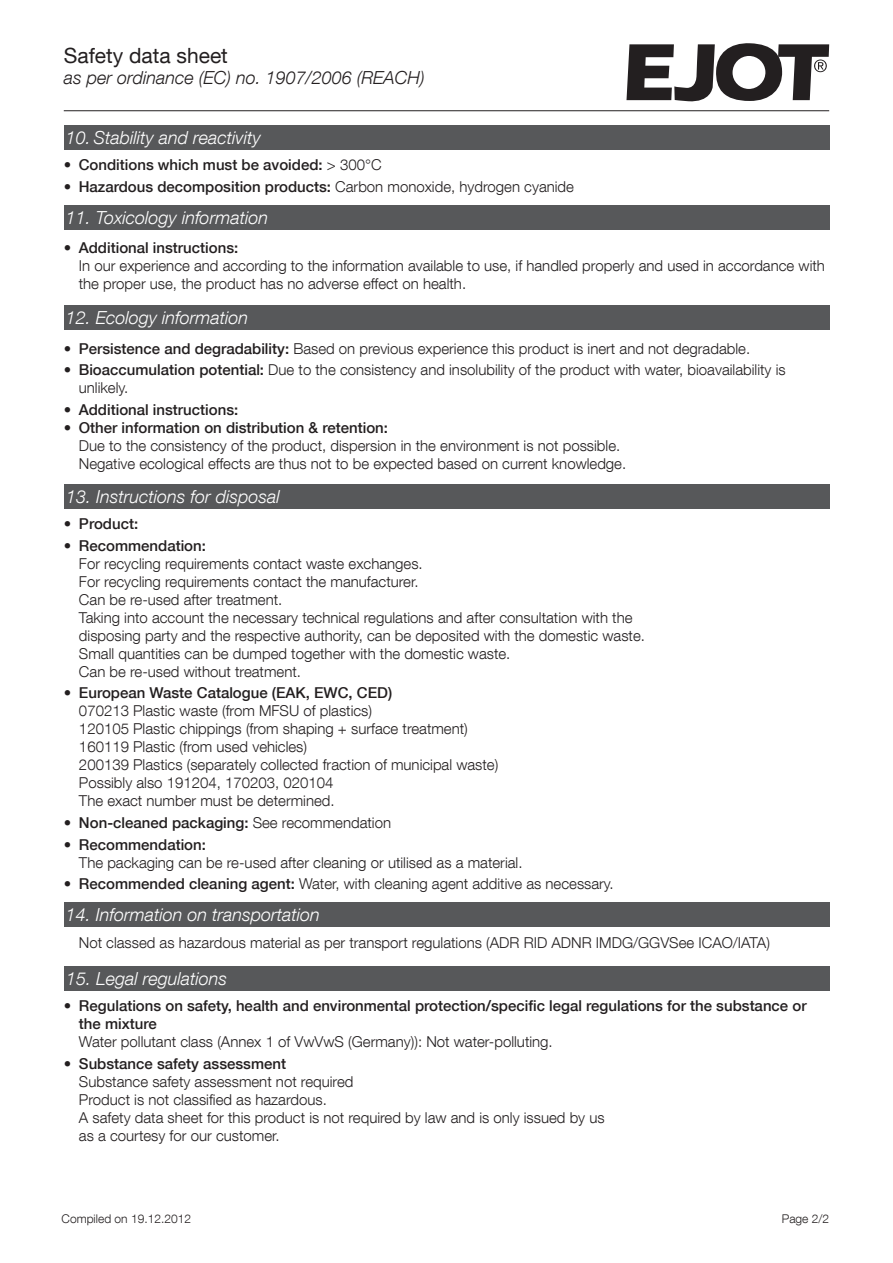
<style>
.page{position:relative;width:893px;height:1263px;background:#fff}
.page>*{position:absolute;margin:0;border:0;box-sizing:border-box;transform-origin:0 0}
.t1{font:21px "Helvetica Neue LT Com";color:#231f20}
.t2{font:italic 300 18px "Helvetica Neue LT Com";color:#fff}
.t3{font:italic 300 18px "Helvetica Neue LT Com";color:#231f20}
.t4{font:300 15px/18px "Helvetica Neue LT Com";color:#231f20}
.t5{font:500 15px/18px "Helvetica Neue LT Com";color:#231f20}
.t6{font:300 12px "Helvetica Neue LT Com";color:#231f20}
.s1{font-weight:100;font-stretch:condensed}
.s2{font-weight:300}
.s3{font-weight:500}
</style>
<div class="page">
<hr style="left:64px;top:110px;width:765px;height:1px;background:#231f20">
<svg style="left:626px;top:43px;width:203px;height:58px"></svg>
<div style="left:64px;top:125px;width:765px;height:24px;background:#57585a"></div>
<div style="left:64px;top:205px;width:765px;height:25px;background:#57585a"></div>
<div style="left:64px;top:305px;width:765px;height:25px;background:#57585a"></div>
<div style="left:64px;top:484px;width:765px;height:25px;background:#57585a"></div>
<div style="left:64px;top:902px;width:765px;height:24px;background:#57585a"></div>
<div style="left:64px;top:966px;width:765px;height:24px;background:#57585a"></div>
<h1 class="t1" style="left:64px;top:48px;width:166px">Safety data sheet</h1>
<p class="t3" style="left:64px;top:71px;width:363px">as per ordinance (EC) no. 1907/2006 (REACH)</p>
<p class="t2" style="left:66px;top:131px;width:196px">10. Stability and reactivity</p>
<p class="t5" style="left:64px;top:157px;width:319px"><span class="s1">•</span> Conditions which must be avoided: <span class="s2">&gt; 300°C</span></p>
<p class="t5" style="left:64px;top:177px;width:512px"><span class="s1">•</span> Hazardous decomposition products: <span class="s2">Carbon monoxide, hydrogen cyanide</span></p>
<p class="t2" style="left:66px;top:207px;width:204px">11. Toxicology information</p>
<p class="t4" style="left:79px;top:240px;width:748px;text-indent:-15px"><span class="s1">•</span> <span class="s3">Additional instructions:<br></span>In our experience and according to the information available to use, if handled properly and used in accordance with the proper use, the product has no adverse effect on health.</p>
<p class="t2" style="left:66px;top:307px;width:184px">12. Ecology information</p>
<p class="t4" style="left:64px;top:341px;width:688px"><span class="s1">•</span> <span class="s3">Persistence and degradability:</span> Based on previous experience this product is inert and not degradable.</p>
<p class="t4" style="left:79px;top:362px;width:708px;text-indent:-15px"><span class="s1">•</span> <span class="s3">Bioaccumulation potential:</span> Due to the consistency and insolubility of the product with water, bioavailability is unlikely.</p>
<p class="t5" style="left:64px;top:402px;width:176px"><span class="s1">•</span> Additional instructions:</p>
<p class="t5" style="left:64px;top:418px;width:326px">• Other information on distribution &amp; retention:</p>
<p class="t4" style="left:79px;top:438px;width:549px">Due to the consistency of the product, dispersion in the environment is not possible.<br>Negative ecological effects are thus not to be expected based on current knowledge.</p>
<p class="t2" style="left:66px;top:485px;width:215px">13. Instructions for disposal</p>
<p class="t5" style="left:64px;top:516px;width:76px"><span class="s1">•</span> Product:</p>
<p class="t4" style="left:79px;top:538px;width:567px;text-indent:-15px"><span class="s1">•</span> <span class="s3">Recommendation:<br></span>For recycling requirements contact waste exchanges.<br>For recycling requirements contact the manufacturer.<br>Can be re-used after treatment.<br>Taking into account the necessary technical regulations and after consultation with the disposing party and the respective authority, can be deposited with the domestic waste.<br>Small quantities can be dumped together with the domestic waste.<br>Can be re-used without treatment.</p>
<p class="t4" style="left:79px;top:685px;width:421px;text-indent:-15px"><span class="s1">•</span> <span class="s3">European Waste Catalogue (EAK, EWC, CED)<br></span>070213 Plastic waste (from MFSU of plastics)<br>120105 Plastic chippings (from shaping + surface treatment)<br>160119 Plastic (from used vehicles)<br>200139 Plastics (separately collected fraction of municipal waste)<br>Possibly also 191204, 170203, 020104<br>The exact number must be determined.</p>
<p class="t5" style="left:64px;top:815px;width:329px"><span class="s1">•</span> Non-cleaned packaging: <span class="s2">See recommendation</span></p>
<p class="t4" style="left:79px;top:837px;width:445px;text-indent:-15px"><span class="s1">•</span> <span class="s3">Recommendation:<br></span>The packaging can be re-used after cleaning or utilised as a material.</p>
<p class="t4" style="left:64px;top:876px;width:551px"><span class="s1">•</span> <span class="s3">Recommended cleaning agent:</span> Water, with cleaning agent additive as necessary.</p>
<p class="t2" style="left:66px;top:907px;width:256px">14. Information on transportation</p>
<p class="t4" style="left:79px;top:935px;width:693px">Not classed as hazardous material as per transport regulations (ADR RID ADNR IMDG/GGVSee ICAO/IATA)</p>
<p class="t2" style="left:66px;top:967px;width:163px">15. Legal regulations</p>
<p class="t5" style="left:79px;top:996px;width:729px;text-indent:-15px"><span class="s1">•</span> Regulations on safety, health and environmental protection/specific legal regulations for the substance or the mixture</p>
<p class="t4" style="left:79px;top:1034px;width:475px">Water pollutant class (Annex 1 of VwVwS (Germany)): Not water-polluting.</p>
<p class="t4" style="left:79px;top:1056px;width:527px;text-indent:-15px"><span class="s1">•</span> <span class="s3">Substance safety assessment<br></span>Substance safety assessment not required<br>Product is not classified as hazardous.<br>A safety data sheet for this product is not required by law and is only issued by us as a courtesy for our customer.</p>
<p class="t6" style="left:62px;top:1214px;width:131px">Compiled on 19.12.2012</p>
<p class="t6" style="left:782px;top:1214px;width:49px">Page 2/2</p>
</div>
